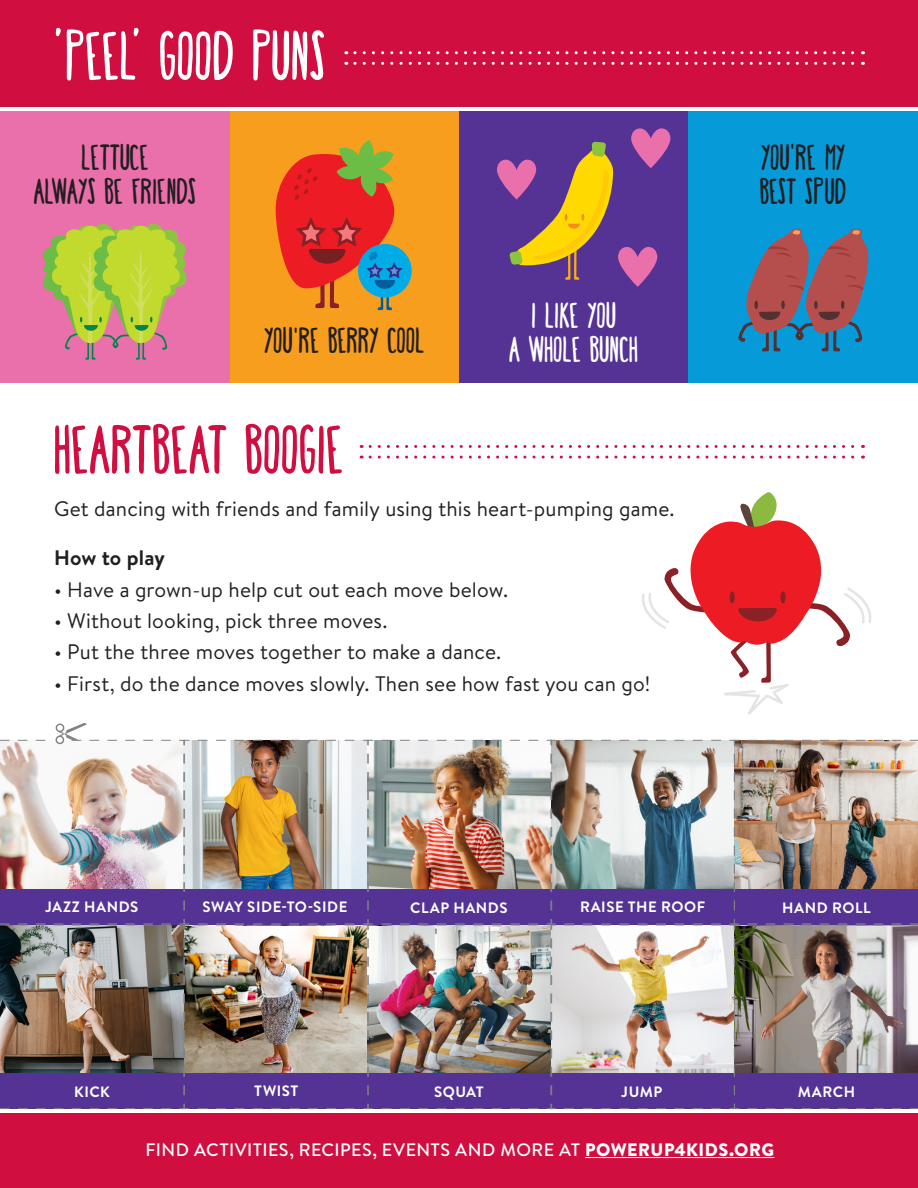
<style>
.page{position:relative;width:918px;height:1188px;background:#fff}
.page>*{position:absolute;margin:0;border:0;box-sizing:border-box;transform-origin:0 0}
.t1{font:condensed 66px "Happy Fox";letter-spacing:.02em;color:#d10e40}
.t2{font:condensed 66px "Happy Fox";letter-spacing:.025em;color:#fff}
.t3{font:condensed 34.65px/34.5px "Happy Fox";letter-spacing:.02em;color:#231f20;text-align:center}
.t4{font:condensed 34.65px/34.5px "Happy Fox";letter-spacing:.02em;color:#fff;text-align:center}
.t5{font:21px "Brandon Text";letter-spacing:.005em;color:#231f20}
.t6{font:700 21px "Brandon Text";color:#231f20}
.t7{font:500 18px "Brandon Text";letter-spacing:.025em;color:#fff}
.t8{font:700 15px "Brandon Text";letter-spacing:.04em;color:#fff}
.s1{font-family:"Better Together";font-stretch:normal;font-size:41.25px}
.s2{font-weight:900}
</style>
<div class="page">
<div style="left:459px;top:111px;width:230px;height:272px;background:#553394"></div>
<div style="left:689px;top:111px;width:229px;height:272px;background:#069ad9"></div>
<div style="left:229px;top:111px;width:230px;height:272px;background:#f89e1e"></div>
<div style="left:0;top:0;width:918px;height:107px;background:#d10e40"></div>
<div style="left:0;top:1113px;width:918px;height:75px;background:#d10e40"></div>
<svg style="left:370px;top:445px;width:493px;height:3px"></svg>
<svg style="left:370px;top:456px;width:493px;height:3px"></svg>
<hr style="left:585px;top:1157px;width:189px;height:1px;background:#fff">
<div style="left:358px;top:244px;width:54px;height:54px;background:#00abe6;border-radius:50%"></div>
<svg style="left:276px;top:140px;width:129px;height:170px"></svg>
<div style="left:0;top:111px;width:229px;height:272px;background:#ea70ab"></div>
<svg style="left:43px;top:224px;width:144px;height:136px"></svg>
<svg style="left:738px;top:228px;width:131px;height:124px"></svg>
<svg style="left:497px;top:128px;width:173px;height:159px"></svg>
<svg style="left:642px;top:492px;width:229px;height:223px"></svg>
<svg style="left:355px;top:51px;width:509px;height:3px"></svg>
<svg style="left:355px;top:62px;width:509px;height:3px"></svg>
<img style="left:0;top:723px;width:918px;height:386px">
<p class="t2" style="left:54px;top:16px;width:272px">'PEEL' GOOD PUNS</p>
<p class="t3" style="left:34px;top:138px;width:163px">LETTUCE<br>ALWAYS BE FRIENDS</p>
<p class="t3" style="left:760px;top:138px;width:87px;text-align:left">YOU<span class="s1">’</span>RE MY<br>BEST SPUD</p>
<p class="t3" style="left:265px;top:321px;width:161px">YOU<span class="s1">’</span>RE BERRY COOL</p>
<p class="t1" style="left:54px;top:409px;width:291px">HEARTBEAT BOOGIE</p>
<p class="t4" style="left:509px;top:296px;width:130px">I LIKE YOU<br>A WHOLE BUNCH</p>
<p class="t5" style="left:54px;top:495px;width:622px">Get dancing with friends and family using this heart-pumping game.</p>
<p class="t6" style="left:54px;top:543px;width:112px">How to play</p>
<p class="t5" style="left:54px;top:575px;width:456px">• Have a grown-up help cut out each move below.</p>
<p class="t5" style="left:54px;top:606px;width:335px">• Without looking, pick three moves.</p>
<p class="t5" style="left:54px;top:638px;width:449px">• Put the three moves together to make a dance.</p>
<p class="t5" style="left:54px;top:669px;width:598px">• First, do the dance moves slowly. Then see how fast you can go!</p>
<p class="t8" style="left:45px;top:897px;width:95px">JAZZ HANDS</p>
<p class="t8" style="left:410px;top:897px;width:99px">CLAP HANDS</p>
<p class="t8" style="left:580px;top:897px;width:127px">RAISE THE ROOF</p>
<p class="t8" style="left:782px;top:897px;width:90px">HAND ROLL</p>
<p class="t8" style="left:203px;top:897px;width:146px">SWAY SIDE-TO-SIDE</p>
<p class="t8" style="left:254px;top:1081px;width:46px">TWIST</p>
<p class="t8" style="left:434px;top:1081px;width:51px">SQUAT</p>
<p class="t8" style="left:621px;top:1081px;width:43px">JUMP</p>
<p class="t8" style="left:74px;top:1081px;width:37px">KICK</p>
<p class="t8" style="left:798px;top:1081px;width:59px">MARCH</p>
<p class="t7" style="left:145px;top:1137px;width:630px">FIND ACTIVITIES, RECIPES, EVENTS AND MORE AT <span class="s2">POWERUP4KIDS.ORG</span></p>
</div>
